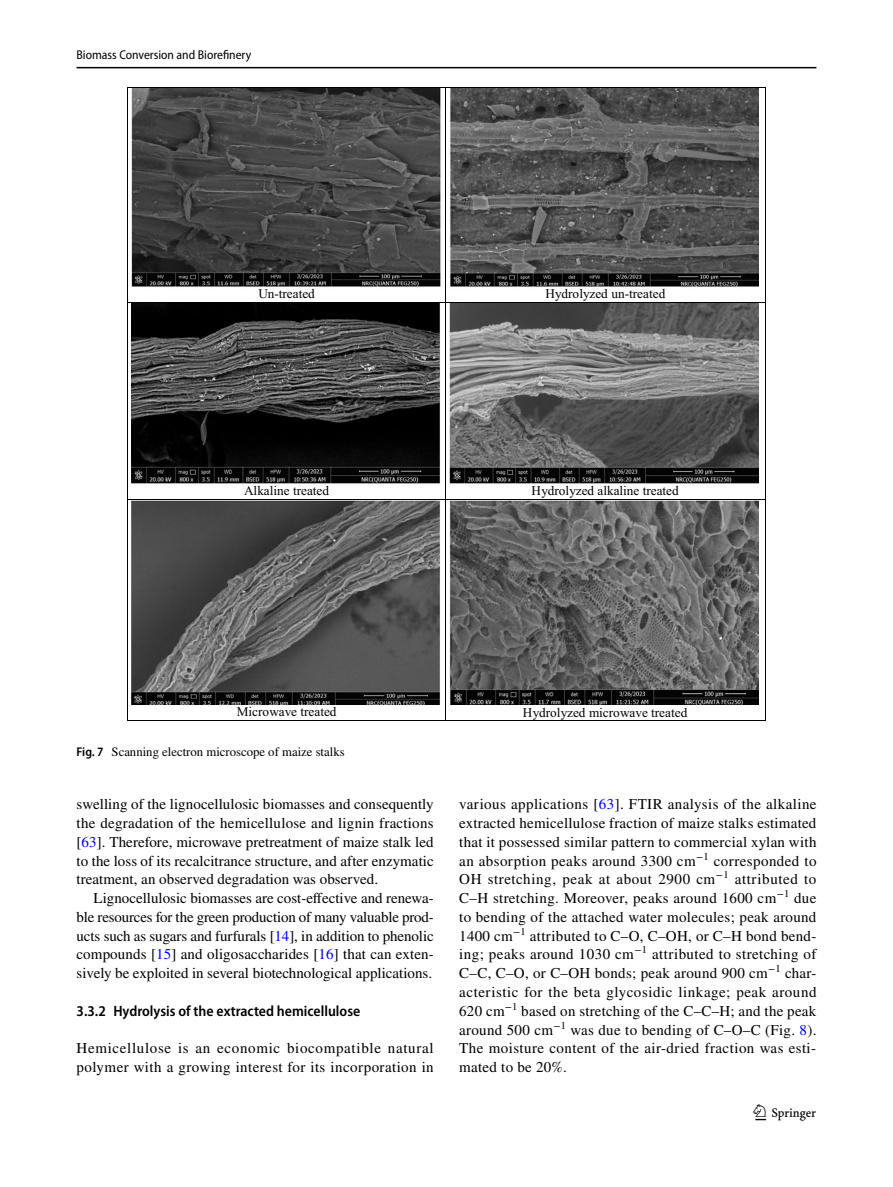
<style>
.page{position:relative;width:893px;height:1187px;background:#fff}
.page>*{position:absolute;margin:0;border:0;box-sizing:border-box;transform-origin:0 0}
.t1{font:22.5px "Springnew Regular 3";color:#000}
.t2{font:15px/18.8px "STIX";letter-spacing:.03em;color:#000;text-align:justify}
.t3{font:600 semi-condensed 15px "Myriad Pro";color:#000}
.t4{font:13.2px "Times New Roman PSMT5";color:#000}
.t5{font:12.75px "STIX";color:#000}
.t6{font:semi-condensed 12.75px "Myriad Pro";color:#000}
.s1{font-family:"Myriad Pro";font-weight:600;font-stretch:semi-condensed}
.s2{color:#00f}
</style>
<div class="page">
<hr style="left:77px;top:67px;width:739px;height:1px;background:#000">
<img style="left:132px;top:88px;width:627px;height:617px">
<hr style="left:128px;top:87px;width:317px;height:1px;background:#000">
<hr style="left:446px;top:87px;width:319px;height:1px;background:#000">
<hr style="left:128px;top:87px;width:1px;height:215px;background:#000">
<hr style="left:445px;top:87px;width:1px;height:215px;background:#000">
<hr style="left:765px;top:87px;width:1px;height:215px;background:#000">
<hr style="left:128px;top:302px;width:317px;height:1px;background:#000">
<hr style="left:446px;top:302px;width:319px;height:1px;background:#000">
<hr style="left:128px;top:302px;width:1px;height:196px;background:#000">
<hr style="left:445px;top:302px;width:1px;height:196px;background:#000">
<hr style="left:765px;top:302px;width:1px;height:196px;background:#000">
<hr style="left:128px;top:498px;width:317px;height:1px;background:#000">
<hr style="left:446px;top:498px;width:319px;height:1px;background:#000">
<hr style="left:128px;top:499px;width:1px;height:220px;background:#000">
<hr style="left:128px;top:719px;width:317px;height:1px;background:#000">
<hr style="left:445px;top:499px;width:1px;height:220px;background:#000">
<hr style="left:446px;top:719px;width:319px;height:1px;background:#000">
<hr style="left:765px;top:499px;width:1px;height:220px;background:#000">
<p class="t6" style="left:77px;top:48px;width:176px">Biomass Conversion and Biorefinery</p>
<p class="t4" style="left:258px;top:286px;width:58px">Un-treated</p>
<p class="t4" style="left:545px;top:286px;width:122px">Hydrolyzed un-treated</p>
<p class="t4" style="left:244px;top:483px;width:86px">Alkaline treated</p>
<p class="t4" style="left:532px;top:483px;width:149px">Hydrolyzed alkaline treated</p>
<p class="t4" style="left:237px;top:704px;width:101px">Microwave treated</p>
<p class="t4" style="left:523px;top:704px;width:166px">Hydrolyzed microwave treated</p>
<p class="t5" style="left:77px;top:742px;width:270px"><span class="s1">Fig. 7</span> Scanning electron microscope of maize stalks</p>
<p class="t2" style="left:77px;top:796px;width:359px">swelling of the lignocellulosic biomasses and consequently the degradation of the hemicellulose and lignin fractions [<span class="s2">63</span>]. Therefore, microwave pretreatment of maize stalk led to the loss of its recalcitrance structure, and after enzymatic treatment, an observed degradation was observed.</p>
<p class="t2" style="left:77px;top:889px;width:359px;text-indent:17px">Lignocellulosic biomasses are cost-effective and renewa&shy;ble resources for the green production of many valuable prod&shy;ucts such as sugars and furfurals [<span class="s2">14</span>], in addition to phenolic compounds [<span class="s2">15</span>] and oligosaccharides [<span class="s2">16</span>] that can exten&shy;sively be exploited in several biotechnological applications.</p>
<p class="t3" style="left:77px;top:1002px;width:285px">3.3.2 Hydrolysis of the extracted hemicellulose</p>
<p class="t2" style="left:77px;top:1039px;width:359px">Hemicellulose is an economic biocompatible natural polymer with a growing interest for its incorporation in</p>
<p class="t2" style="left:459px;top:796px;width:359px">various applications [<span class="s2">63</span>]. FTIR analysis of the alkaline extracted hemicellulose fraction of maize stalks estimated that it possessed similar pattern to commercial xylan with an absorption peaks around 3300 cm<sup>−1</sup> corresponded to OH stretching, peak at about 2900 cm<sup>−1</sup> attributed to C–H stretching. Moreover, peaks around 1600 cm<sup>−1</sup> due to bending of the attached water molecules; peak around 1400 cm<sup>−1</sup> attributed to C–O, C–OH, or C–H bond bend&shy;ing; peaks around 1030 cm<sup>−1</sup> attributed to stretching of C–C, C–O, or C–OH bonds; peak around 900 cm<sup>−1</sup> char&shy;acteristic for the beta glycosidic linkage; peak around 620 cm<sup>−1</sup> based on stretching of the C–C–H; and the peak around 500 cm<sup>−1</sup> was due to bending of C–O–C (Fig. <span class="s2">8</span>).<br>The moisture content of the air-dried fraction was esti&shy;mated to be 20%.</p>
<h1 class="t1" style="left:755px;top:1104px;width:62px">1 3</h1>
</div>
